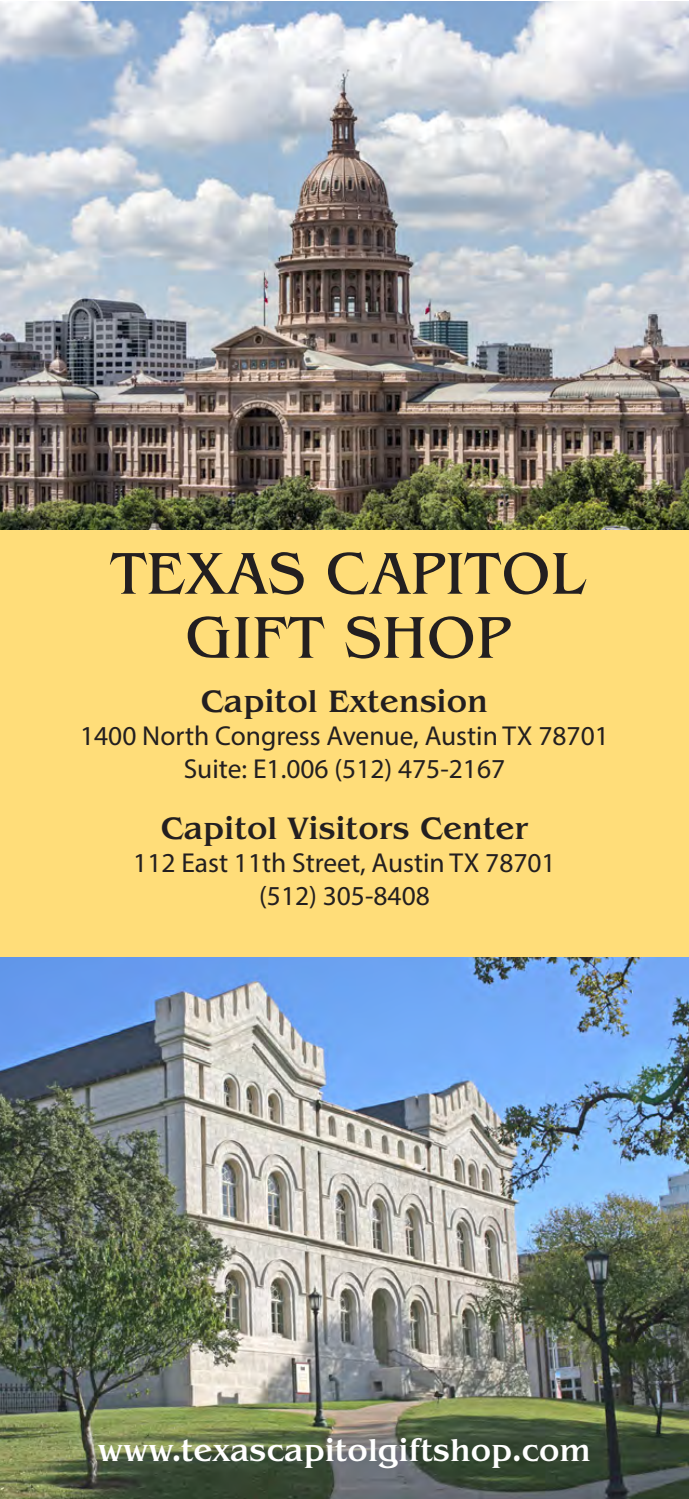
<style>
.page{position:relative;width:689px;height:1499px;background:#fff}
.page>*{position:absolute;margin:0;border:0;box-sizing:border-box;transform-origin:0 0}
.t1{font:61.65px/64.1px "Benguiat Pro ITC";color:#231f20;text-align:center}
.t2{font:500 31.95px "Benguiat Pro ITC";color:#231f20}
.t3{font:500 31.95px "Benguiat Pro ITC";color:#fff}
.t4{font:27.45px/32.9px "Myriad Pro";color:#231f20;text-align:center}
</style>
<div class="page">
<div style="left:0;top:530px;width:688px;height:428px;background:#ffdd79"></div>
<img style="left:0;top:957px;width:688px;height:541px">
<img style="left:0;top:1px;width:688px;height:529px">
<h1 class="t1" style="left:110px;top:542px;width:476px">TEXAS CAPITOL<br>GIFT SHOP</h1>
<p class="t2" style="left:201px;top:683px;width:289px">Capitol Extension</p>
<p class="t4" style="left:80px;top:719px;width:530px">1400 North Congress Avenue, Austin TX 78701<br>Suite: E1.006 (512) 475-2167</p>
<p class="t2" style="left:161px;top:810px;width:369px">Capitol Visitors Center</p>
<p class="t4" style="left:133px;top:846px;width:424px">112 East 11th Street, Austin TX 78701 (512) 305-8408</p>
<p class="t3" style="left:98px;top:1432px;width:494px">www.texascapitolgiftshop.com</p>
</div>
